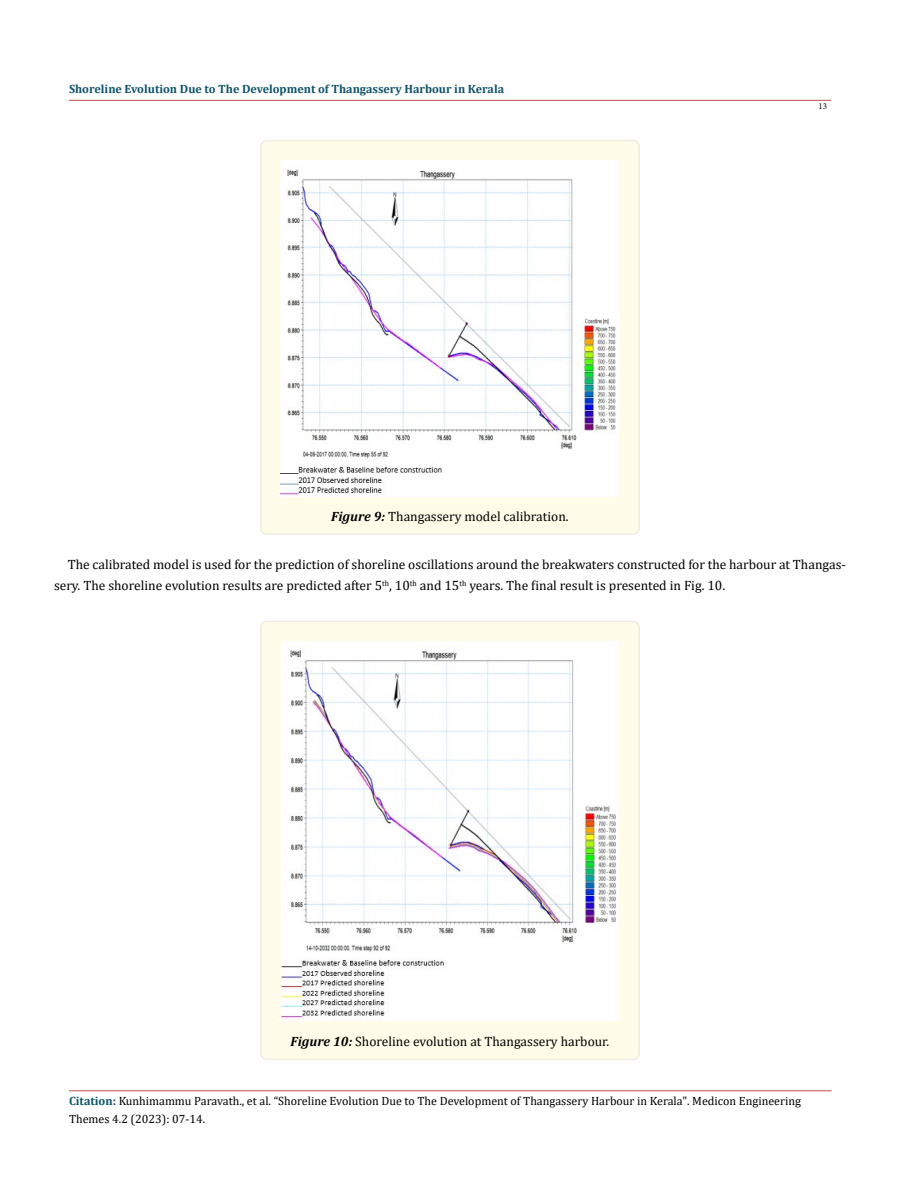
<style>
.page{position:relative;width:900px;height:1188px;background:#fff}
.page>*{position:absolute;margin:0;border:0;box-sizing:border-box;transform-origin:0 0}
.t1{font:13.5px/21px "Cambria";color:#000}
.t2{font:12px/18px "Cambria";color:#000}
.t3{font:700 12px "Cambria";color:#0e536a}
.t4{font:9px "Minion Pro";color:#000}
.s1{font-weight:700;font-style:italic}
.s2{font-weight:700;color:#0e536a}
.s3{font-weight:700;color:#173e88}
</style>
<div class="page">
<hr style="left:69px;top:1091px;width:763px;height:1px;background:#c0504d">
<hr style="left:69px;top:100px;width:762px;height:1px;background:#c0504d">
<div style="left:261px;top:141px;width:378px;height:393px;background:#fffde9;border-radius:6px"></div>
<div style="left:260px;top:140px;width:380px;height:395px;border:2px solid #eeece1;border-radius:6px"></div>
<img style="left:280px;top:161px;width:340px;height:336px">
<div style="left:261px;top:621px;width:378px;height:438px;background:#fffde9;border-radius:6px"></div>
<div style="left:260px;top:621px;width:380px;height:439px;border:2px solid #eeece1;border-radius:6px"></div>
<img style="left:282px;top:642px;width:336px;height:379px">
<p class="t3" style="left:69px;top:81px;width:437px">Shoreline Evolution Due to The Development of Thangassery Harbour in Kerala</p>
<p class="t4" style="left:818px;top:100px;width:10px">13</p>
<p class="t1" style="left:331px;top:506px;width:239px"><span class="s1">Figure 9:</span> Thangassery model calibration.</p>
<p class="t1" style="left:54px;top:554px;width:793px;text-indent:14px">The calibrated model is used for the prediction of shoreline oscillations around the breakwaters constructed for the harbour at Thangas&shy;sery. The shoreline evolution results are predicted after 5<sup>th</sup>, 10<sup>th</sup> and 15<sup>th</sup> years. The final result is presented in Fig. 10.</p>
<p class="t1" style="left:291px;top:1030px;width:320px"><span class="s1">Figure 10:</span> Shoreline evolution at Thangassery harbour.</p>
<p class="t2" style="left:69px;top:1092px;width:734px"><span class="s2">Citation</span><span class="s3">:</span> Kunhimammu Paravath., et al. “Shoreline Evolution Due to The Development of Thangassery Harbour in Kerala". Medicon Engineering<br>Themes 4.2 (2023): 07-14.</p>
</div>
